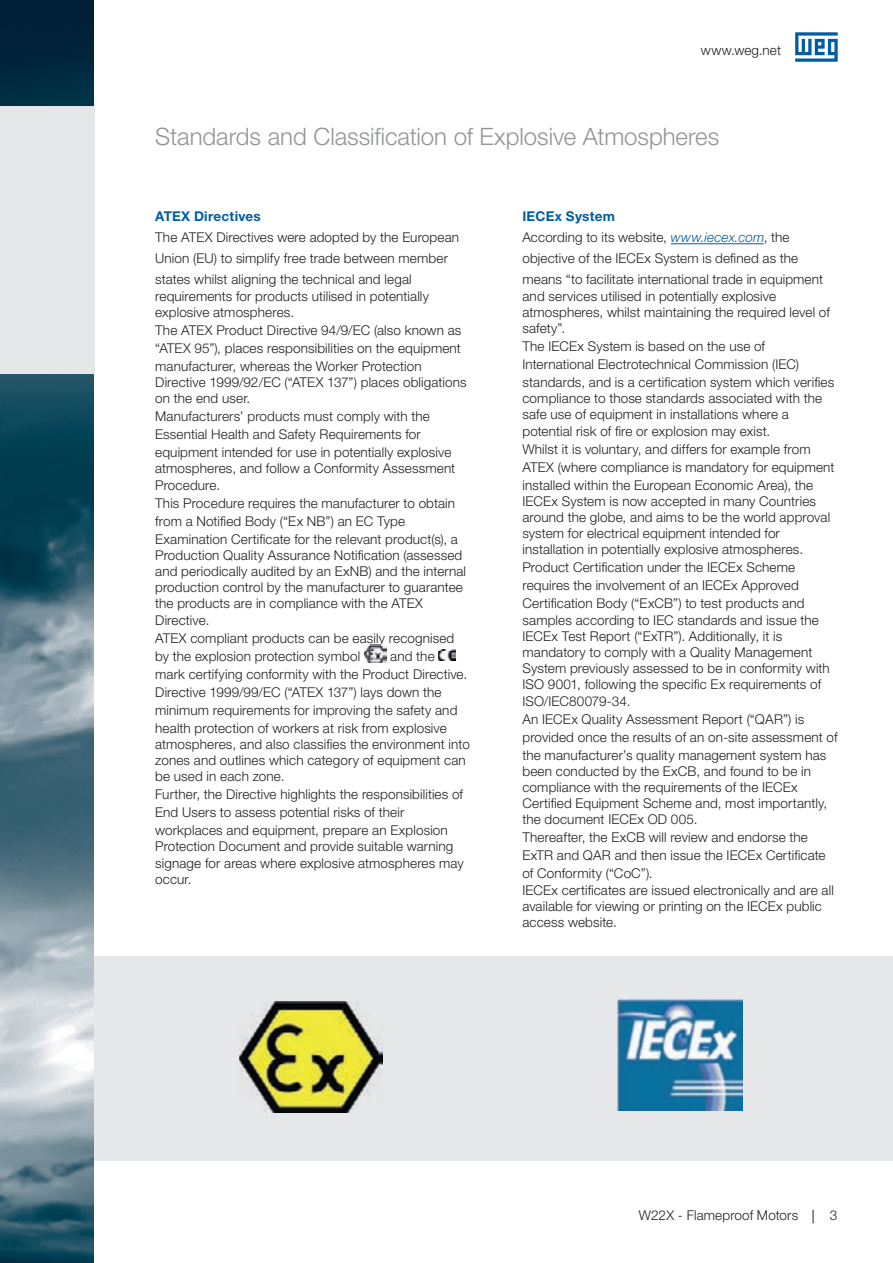
<style>
.page{position:relative;width:893px;height:1263px;background:#fff}
.page>*{position:absolute;margin:0;border:0;box-sizing:border-box;transform-origin:0 0}
.t1{font:300 24px "Helvetica Neue LT Pro";letter-spacing:-.005em;color:#939598}
.t2{font:300 13.5px/16.2px "Helvetica Neue LT Pro";letter-spacing:.01em;color:#231f20}
.t3{font:700 13.5px "Helvetica Neue LT Pro";letter-spacing:.02em;color:#015ca3}
.s1{font-weight:700;color:#015ca3}
.s2{font-style:italic;color:#015ca3}
</style>
<div class="page">
<svg style="left:795px;top:32px;width:43px;height:30px"></svg>
<svg style="left:813px;top:1210px;width:1px;height:13px"></svg>
<div style="left:93px;top:957px;width:800px;height:204px;background:#e6e7e9"></div>
<hr style="left:671px;top:243px;width:93px;height:1px;background:#015ca3">
<img style="left:618px;top:999px;width:124px;height:112px">
<img style="left:239px;top:1001px;width:143px;height:112px">
<img style="left:0;top:0;width:94px;height:1263px">
<div style="left:0;top:106px;width:95px;height:268px;background:#e6e7e9"></div>
<img style="left:364px;top:646px;width:22px;height:5px">
<svg style="left:369px;top:645px;width:13px;height:1px"></svg>
<img style="left:364px;top:651px;width:22px;height:11px">
<svg style="left:438px;top:649px;width:18px;height:2px"></svg>
<img style="left:438px;top:651px;width:18px;height:9px">
<p class="t2" style="left:701px;top:42px;width:82px">www.weg.net</p>
<h1 class="t1" style="left:155px;top:121px;width:566px">Standards and Classification of Explosive Atmospheres</h1>
<p class="t3" style="left:155px;top:208px;width:107px">ATEX Directives</p>
<p class="t2" style="left:155px;top:227px;width:305px;line-height:21px">The ATEX Directives were adopted by the European<br>Union (EU) to simplify free trade between member states whilst aligning the technical and legal</p>
<p class="t2" style="left:155px;top:287px;width:275px">requirements for products utilised in potentially explosive atmospheres.</p>
<p class="t2" style="left:155px;top:321px;width:308px;line-height:18px;text-align:justify">The ATEX Product Directive 94/9/EC (also known as “ATEX 95”), places responsibilities on the equipment manufacturer, whereas the Worker Protection</p>
<p class="t2" style="left:155px;top:374px;width:313px">Directive 1999/92/EC (“ATEX 137”) places obligations on the end user.</p>
<p class="t2" style="left:155px;top:407px;width:298px;line-height:18px">Manufacturers’ products must comply with the<br>Essential Health and Safety Requirements for equipment intended for use in potentially explosive</p>
<p class="t2" style="left:155px;top:460px;width:302px">atmospheres, and follow a Conformity Assessment<br>Procedure.</p>
<p class="t2" style="left:155px;top:493px;width:304px;line-height:18px">This Procedure requires the manufacturer to obtain from a Notified Body (“Ex NB”) an EC Type<br>Examination Certificate for the relevant product(s), a</p>
<p class="t2" style="left:155px;top:547px;width:312px">Production Quality Assurance Notification (assessed and periodically audited by an ExNB) and the internal production control by the manufacturer to guarantee the products are in compliance with the ATEX Directive.</p>
<p class="t2" style="left:155px;top:628px;width:301px;line-height:18px">ATEX compliant products can be easily recognised by the explosion protection symbol</p>
<p class="t2" style="left:155px;top:646px;width:314px;line-height:18px;text-indent:235px">and the mark certifying conformity with the Product Directive.<br>Directive 1999/99/EC (“ATEX 137”) lays down the minimum requirements for improving the safety and health protection of workers at risk from explosive</p>
<p class="t2" style="left:155px;top:736px;width:316px">atmospheres, and also classifies the environment into zones and outlines which category of equipment can be used in each zone.</p>
<p class="t2" style="left:155px;top:785px;width:309px;line-height:18px">Further, the Directive highlights the responsibilities of<br>End Users to assess potential risks of their workplaces and equipment, prepare an Explosion</p>
<p class="t2" style="left:155px;top:838px;width:310px">Protection Document and provide suitable warning signage for areas where explosive atmospheres may occur.</p>
<p class="t2" style="left:522px;top:206px;width:302px;line-height:21px"><span class="s1">IECEx System<br></span>According to its website, <span class="s2">www.iecex.com</span>, the objective of the IECEx System is defined as the means “to facilitate international trade in equipment</p>
<p class="t2" style="left:522px;top:287px;width:309px">and services utilised in potentially explosive atmospheres, whilst maintaining the required level of safety”.</p>
<p class="t2" style="left:522px;top:337px;width:313px;line-height:18px">The IECEx System is based on the use of<br>International Electrotechnical Commission (IEC) standards, and is a certification system which verifies</p>
<p class="t2" style="left:522px;top:390px;width:301px">compliance to those standards associated with the safe use of equipment in installations where a potential risk of fire or explosion may exist.</p>
<p class="t2" style="left:522px;top:440px;width:314px;line-height:18px">Whilst it is voluntary, and differs for example from<br>ATEX (where compliance is mandatory for equipment installed within the European Economic Area), the</p>
<p class="t2" style="left:522px;top:493px;width:309px">IECEx System is now accepted in many Countries around the globe, and aims to be the world approval system for electrical equipment intended for installation in potentially explosive atmospheres.</p>
<p class="t2" style="left:522px;top:558px;width:284px;line-height:18px">Product Certification under the IECEx Scheme requires the involvement of an IECEx Approved<br>Certification Body (“ExCB”) to test products and</p>
<p class="t2" style="left:522px;top:611px;width:309px">samples according to IEC standards and issue the IECEx Test Report (“ExTR”). Additionally, it is mandatory to comply with a Quality Management System previously assessed to be in conformity with ISO 9001, following the specific Ex requirements of ISO/IEC80079-34.</p>
<p class="t2" style="left:522px;top:709px;width:317px;line-height:18px">An IECEx Quality Assessment Report (“QAR”) is provided once the results of an on-site assessment of the manufacturer’s quality management system has</p>
<p class="t2" style="left:522px;top:763px;width:306px">been conducted by the ExCB, and found to be in compliance with the requirements of the IECEx Certified Equipment Scheme and, most importantly, the document IECEx OD 005.</p>
<p class="t2" style="left:522px;top:828px;width:305px;line-height:18px">Thereafter, the ExCB will review and endorse the<br>ExTR and QAR and then issue the IECEx Certificate of Conformity (“CoC”).</p>
<p class="t2" style="left:522px;top:881px;width:313px">IECEx certificates are issued electronically and are all available for viewing or printing on the IECEx public access website.</p>
<p class="t2" style="left:639px;top:1207px;width:161px">W22X - Flameproof Motors</p>
<p class="t2" style="left:830px;top:1207px;width:9px">3</p>
</div>
